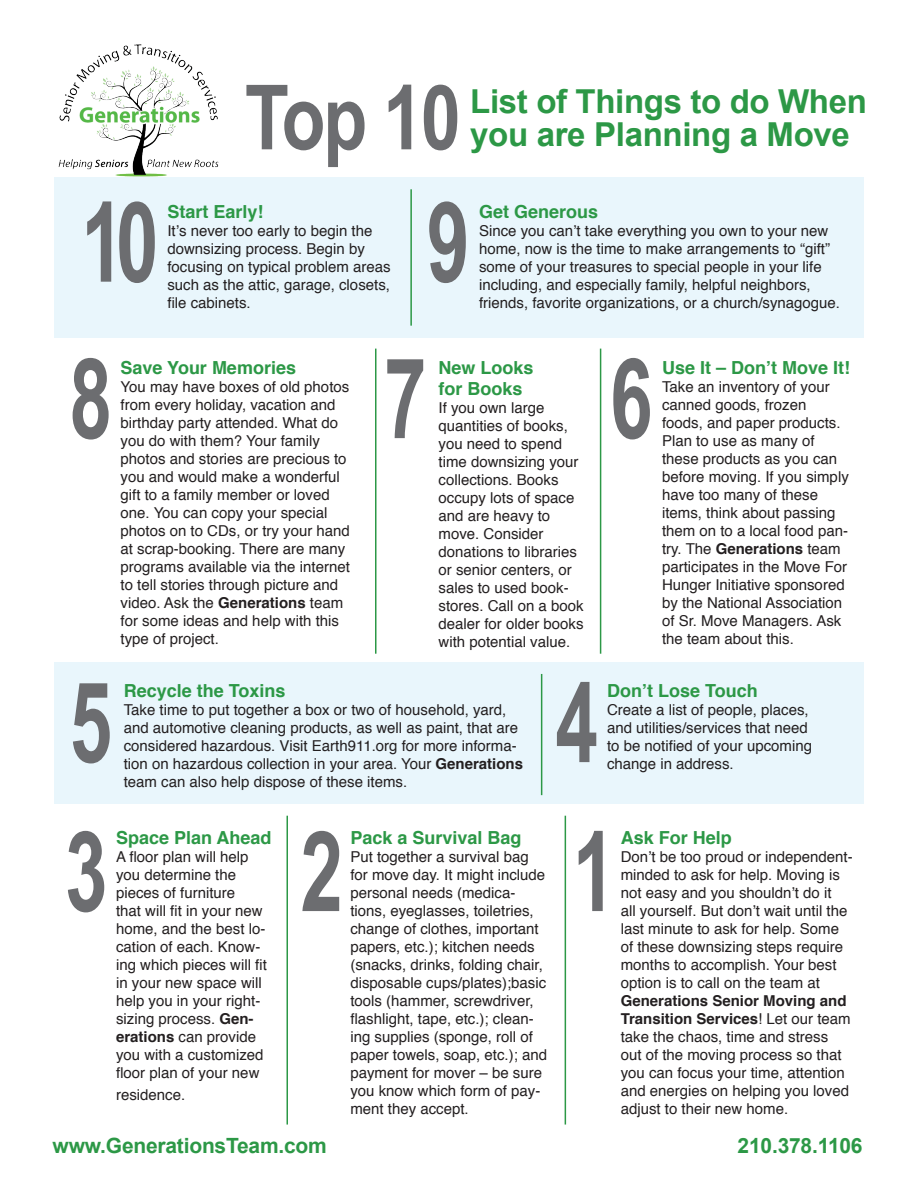
<style>
.page{position:relative;width:918px;height:1188px;background:#fff}
.page>*{position:absolute;margin:0;border:0;box-sizing:border-box;transform-origin:0 0}
.t1{font:700 111.6px "Arial";color:#6c6d70;scale:.69 1}
.t2{font:700 90px "Arial";color:#6c6d70;scale:.8 1}
.t3{font:700 33px "Arial";letter-spacing:-.01em;color:#2c9846}
.t4{font:700 21px "Arial";letter-spacing:-.01em;color:#2c9846}
.t5{font:700 18px "Helvetica";color:#2c9846}
.t6{font:15px/18px "Helvetica";color:#231f20}
.s1{font-weight:700}
</style>
<div class="page">
<div style="left:54px;top:177px;width:810px;height:161px;background:#e9f6fc"></div>
<div style="left:54px;top:663px;width:810px;height:141px;background:#e9f6fc"></div>
<hr style="left:410px;top:189px;width:2px;height:137px;background:#2c9846">
<hr style="left:541px;top:674px;width:1px;height:121px;background:#2c9846">
<hr style="left:375px;top:349px;width:1px;height:305px;background:#2c9846">
<hr style="left:600px;top:349px;width:1px;height:305px;background:#2c9846">
<hr style="left:286px;top:816px;width:2px;height:309px;background:#2c9846">
<hr style="left:565px;top:816px;width:1px;height:309px;background:#2c9846">
<img style="left:58px;top:44px;width:161px;height:133px">
<p class="t2" style="left:245px;top:58px;width:271px">Top 10</p>
<p class="t3" style="left:470px;top:80px;width:398px">List of Things to do When</p>
<p class="t3" style="left:470px;top:113px;width:381px">you are Planning a Move</p>
<p class="t1" style="left:81px;top:169px;width:114px">10</p>
<p class="t1" style="left:427px;top:169px;width:63px">9</p>
<p class="t5" style="left:167px;top:197px;width:98px">Start Early!</p>
<p class="t6" style="left:167px;top:222px;width:225px">It’s never too early to begin the downsizing process. Begin by focusing on typical problem areas such as the attic, garage, closets, file cabinets.</p>
<p class="t5" style="left:479px;top:197px;width:121px">Get Generous</p>
<p class="t6" style="left:479px;top:222px;width:363px">Since you can’t take everything you own to your new home, now is the time to make arrangements to “gift” some of your treasures to special people in your life including, and especially family, helpful neighbors, friends, favorite organizations, or a church/synagogue.</p>
<p class="t1" style="left:70px;top:325px;width:63px">8</p>
<p class="t5" style="left:121px;top:353px;width:177px">Save Your Memories</p>
<p class="t6" style="left:121px;top:378px;width:231px">You may have boxes of old photos from every holiday, vacation and birthday party attended. What do you do with them? Your family photos and stories are precious to you and would make a wonderful gift to a family member or loved one. You can copy your special photos on to CDs, or try your hand at scrap-booking. There are many programs available via the internet to tell stories through picture and video. Ask the <span class="s1">Generations</span> team for some ideas and help with this type of project.</p>
<p class="t1" style="left:384px;top:325px;width:63px">7</p>
<p class="t1" style="left:610px;top:325px;width:63px">6</p>
<p class="t5" style="left:439px;top:353px;width:97px">New Looks</p>
<p class="t5" style="left:439px;top:374px;width:86px">for Books</p>
<p class="t6" style="left:439px;top:399px;width:147px">If you own large quantities of books, you need to spend time downsizing your collections. Books occupy lots of space and are heavy to move. Consider donations to libraries or senior centers, or sales to used book&shy;stores. Call on a book dealer for older books with potential value.</p>
<p class="t5" style="left:662px;top:353px;width:190px">Use It – Don’t Move It!</p>
<p class="t6" style="left:662px;top:378px;width:188px">Take an inventory of your canned goods, frozen foods, and paper products.<br>Plan to use as many of these products as you can before moving. If you simply have too many of these items, think about passing them on to a local food pan&shy;try. The <span class="s1">Generations</span> team participates in the Move For<br>Hunger Initiative sponsored by the National Association of Sr. Move Managers. Ask the team about this.</p>
<p class="t1" style="left:70px;top:649px;width:63px">5</p>
<p class="t1" style="left:556px;top:649px;width:63px">4</p>
<p class="t5" style="left:124px;top:676px;width:163px">Recycle the Toxins</p>
<p class="t6" style="left:124px;top:702px;width:401px">Take time to put together a box or two of household, yard, and automotive cleaning products, as well as paint, that are considered hazardous. Visit Earth911.org for more informa&shy;tion on hazardous collection in your area. Your <span class="s1">Generations </span>team can also help dispose of these items.</p>
<p class="t5" style="left:607px;top:676px;width:152px">Don’t Lose Touch</p>
<p class="t6" style="left:607px;top:702px;width:207px">Create a list of people, places, and utilities/services that need to be notified of your upcoming change in address.</p>
<p class="t5" style="left:116px;top:823px;width:157px">Space Plan Ahead</p>
<p class="t6" style="left:116px;top:848px;width:152px">A floor plan will help you determine the pieces of furniture<br>that will fit in your new home, and the best lo&shy;cation of each. Know&shy;ing which pieces will fit in your new space will help you in your right&shy;sizing process. <span class="s1">Gen&shy;erations</span> can provide you with a customized floor plan of your new</p>
<p class="t6" style="left:116px;top:1086px;width:71px">residence.</p>
<p class="t5" style="left:350px;top:823px;width:173px">Pack a Survival Bag</p>
<p class="t6" style="left:350px;top:848px;width:198px">Put together a survival bag for move day. It might include personal needs (medica&shy;tions, eyeglasses, toiletries, change of clothes, important papers, etc.); kitchen needs (snacks, drinks, folding chair, disposable cups/plates);basic tools (hammer, screwdriver, flashlight, tape, etc.); clean&shy;ing supplies (sponge, roll of paper towels, soap, etc.); and payment for mover – be sure you know which form of pay&shy;ment they accept.</p>
<p class="t1" style="left:65px;top:798px;width:63px">3</p>
<p class="t1" style="left:301px;top:798px;width:63px">2</p>
<p class="t1" style="left:573px;top:798px;width:63px">1</p>
<p class="t5" style="left:621px;top:823px;width:113px">Ask For Help</p>
<p class="t6" style="left:621px;top:848px;width:234px">Don’t be too proud or independent&shy;minded to ask for help. Moving is not easy and you shouldn’t do it</p>
<p class="t6" style="left:621px;top:902px;width:232px">all yourself. But don’t wait until the last minute to ask for help. Some of these downsizing steps require months to accomplish. Your best option is to call on the team at<br><span class="s1">Generations Senior Moving and<br>Transition Services</span>! Let our team take the chaos, time and stress out of the moving process so that you can focus your time, attention and energies on helping you loved adjust to their new home.</p>
<p class="t4" style="left:53px;top:1132px;width:276px">www.GenerationsTeam.com</p>
<p class="t4" style="left:738px;top:1132px;width:126px">210.378.1106</p>
</div>
